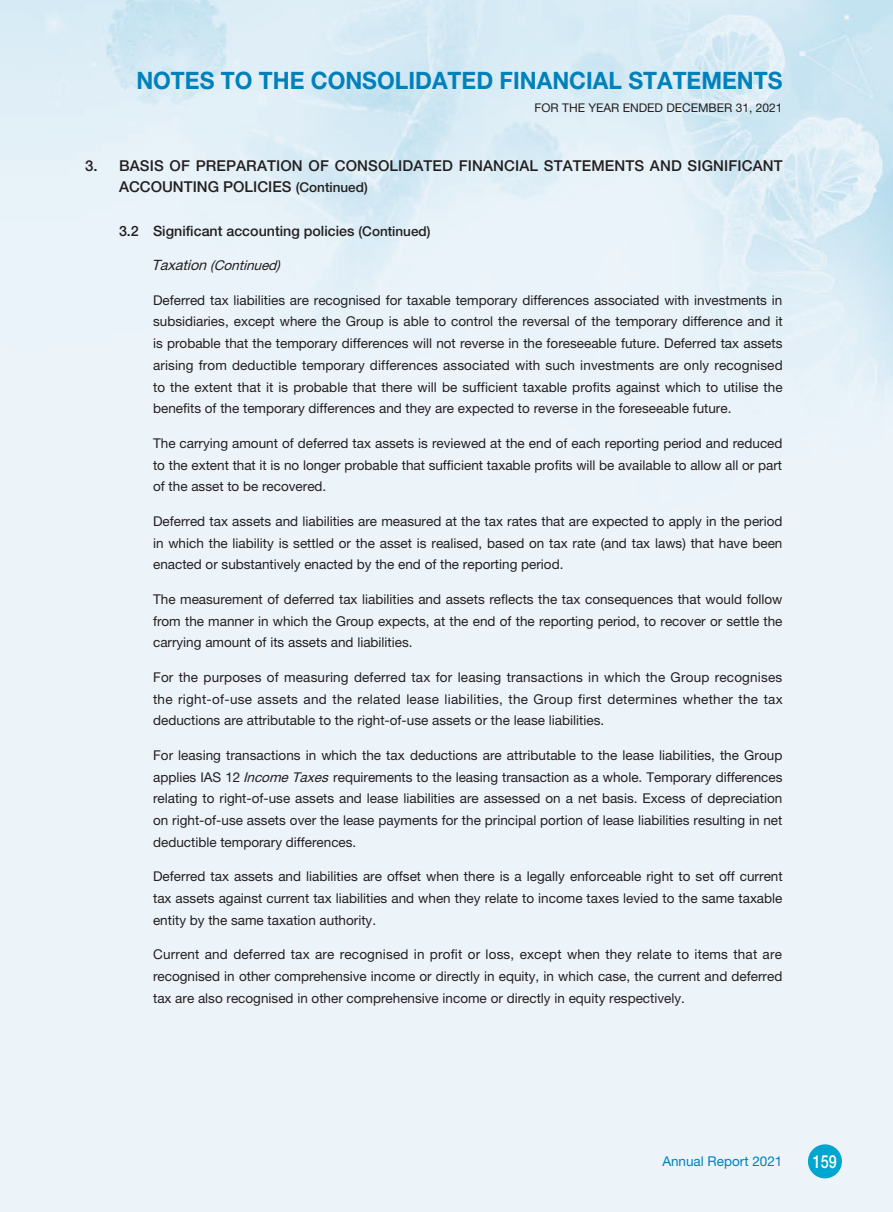
<style>
.page{position:relative;width:893px;height:1212px;background:#fff}
.page>*{position:absolute;margin:0;border:0;box-sizing:border-box;transform-origin:0 0}
.t1{font:700 24px "Helvetica Neue LT Std";color:#0081bb;scale:.95 1}
.t2{font:500 18px "Helvetica Neue LT Std";color:#fff;scale:.8 1}
.t3{font:500 15px/21.8px "Helvetica Neue LT Std";letter-spacing:.01em;color:#231f20}
.t4{font:500 14.25px "Helvetica Neue LT Std";color:#231f20}
.t5{font:13.5px/21.8px "Helvetica Neue LT Std";color:#231f20;text-align:justify}
.t6{font:italic 13.5px "Helvetica Neue LT Std";color:#231f20}
.t7{font:13.5px "Helvetica Neue LT Std";color:#0081bb}
.t8{font:12px "Helvetica Neue LT Std";color:#231f20}
.s1{font-size:13.5px}
.s2{font-size:14.25px}
.s3{font-style:italic}
</style>
<div class="page">
<img style="left:0;top:0;width:893px;height:1212px">
<div style="left:808px;top:1144px;width:34px;height:34px;background:#00a6d0;border-radius:50%"></div>
<h1 class="t1" style="left:136px;top:66px;width:682px">NOTES TO THE CONSOLIDATED FINANCIAL STATEMENTS</h1>
<p class="t8" style="left:535px;top:101px;width:249px">FOR THE YEAR ENDED DECEMBER 31, 2021</p>
<p class="t3" style="left:119px;top:154px;width:665px;text-indent:-34px">3. BASIS OF PREPARATION OF CONSOLIDATED FINANCIAL STATEMENTS AND SIGNIFICANT<br>ACCOUNTING POLICIES <span class="s1">(Continued)</span></p>
<p class="t4" style="left:119px;top:222px;width:313px">3.2 Significant accounting policies <span class="s1">(Continued)</span></p>
<p class="t6" style="left:152px;top:257px;width:130px"><span class="s2">Taxation</span>(Continued)</p>
<p class="t5" style="left:153px;top:289px;width:631px">Deferred tax liabilities are recognised for taxable temporary differences associated with investments in subsidiaries, except where the Group is able to control the reversal of the temporary difference and it is probable that the temporary differences will not reverse in the foreseeable future. Deferred tax assets arising from deductible temporary differences associated with such investments are only recognised to the extent that it is probable that there will be sufficient taxable profits against which to utilise the benefits of the temporary differences and they are expected to reverse in the foreseeable future.</p>
<p class="t5" style="left:153px;top:432px;width:631px">The carrying amount of deferred tax assets is reviewed at the end of each reporting period and reduced to the extent that it is no longer probable that sufficient taxable profits will be available to allow all or part of the asset to be recovered.</p>
<p class="t5" style="left:153px;top:510px;width:631px">Deferred tax assets and liabilities are measured at the tax rates that are expected to apply in the period in which the liability is settled or the asset is realised, based on tax rate (and tax laws) that have been enacted or substantively enacted by the end of the reporting period.</p>
<p class="t5" style="left:153px;top:588px;width:631px">The measurement of deferred tax liabilities and assets reflects the tax consequences that would follow from the manner in which the Group expects, at the end of the reporting period, to recover or settle the carrying amount of its assets and liabilities.</p>
<p class="t5" style="left:153px;top:666px;width:631px">For the purposes of measuring deferred tax for leasing transactions in which the Group recognises the right-of-use assets and the related lease liabilities, the Group first determines whether the tax deductions are attributable to the right-of-use assets or the lease liabilities.</p>
<p class="t5" style="left:153px;top:744px;width:631px">For leasing transactions in which the tax deductions are attributable to the lease liabilities, the Group applies IAS 12 <span class="s3">IncomeTaxes</span> requirements to the leasing transaction as a whole. Temporary differences relating to right-of-use assets and lease liabilities are assessed on a net basis. Excess of depreciation on right-of-use assets over the lease payments for the principal portion of lease liabilities resulting in net deductible temporary differences.</p>
<p class="t5" style="left:153px;top:865px;width:631px">Deferred tax assets and liabilities are offset when there is a legally enforceable right to set off current tax assets against current tax liabilities and when they relate to income taxes levied to the same taxable entity by the same taxation authority.</p>
<p class="t5" style="left:153px;top:943px;width:631px">Current and deferred tax are recognised in profit or loss, except when they relate to items that are recognised in other comprehensive income or directly in equity, in which case, the current and deferred tax are also recognised in other comprehensive income or directly in equity respectively.</p>
<p class="t7" style="left:662px;top:1153px;width:122px">Annual Report 2021</p>
<h2 class="t2" style="left:813px;top:1151px;width:32px">159</h2>
</div>
